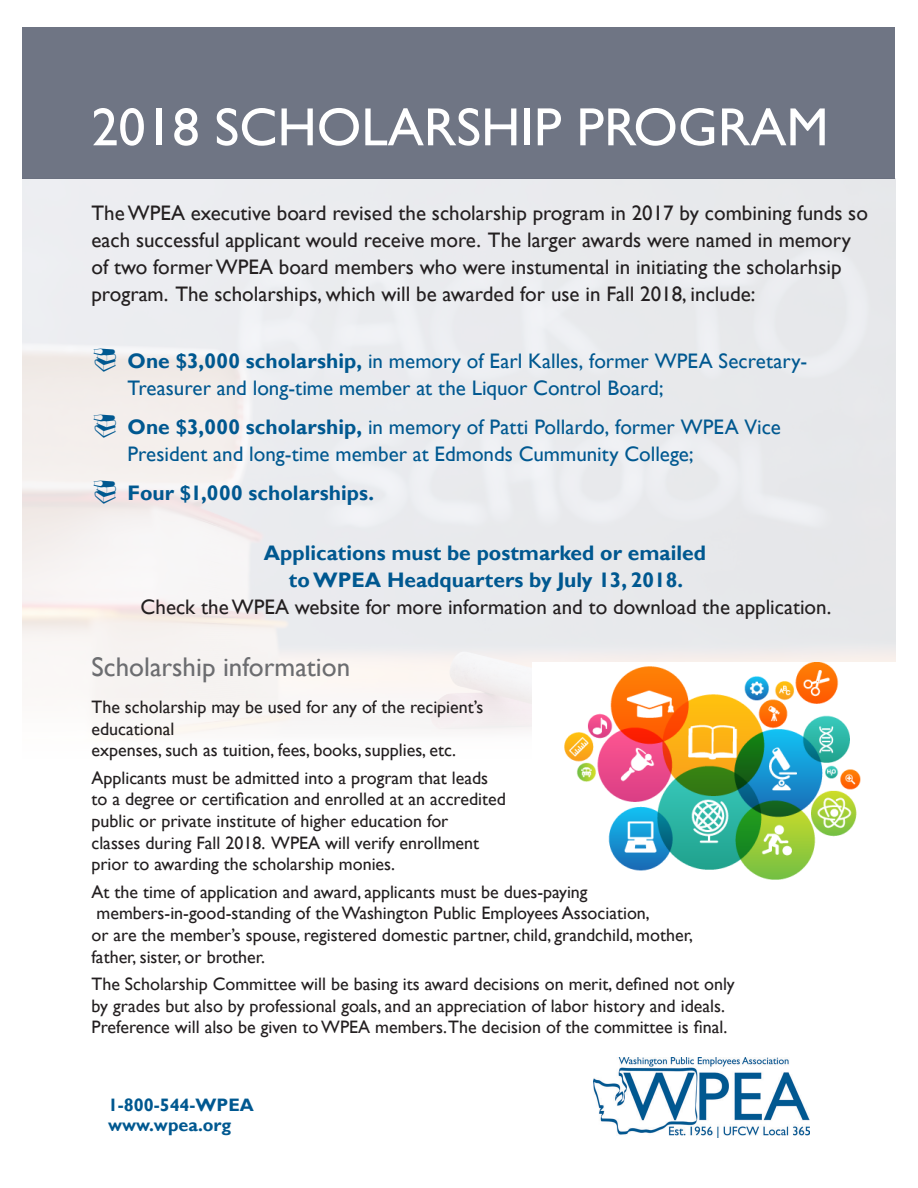
<style>
.page{position:relative;width:918px;height:1188px;background:#fff}
.page>*{position:absolute;margin:0;border:0;box-sizing:border-box;transform-origin:0 0}
.Headline{font:54px "Gill Sans";color:#fff}
.Headline-2{font:27px "Gill Sans";color:#6c6d70}
.Body_14{font:21px/27px "Gill Sans";color:#231f20}
.t1{font:21px/27px "Gill Sans";color:#005890}
.Body_14-2{font:700 21px/27px "Gill Sans";color:#005890;text-align:center}
.Body__3_col{font:18px/21.6px "Gill Sans";color:#231f20}
.Body_14-3{font:700 18px "Gill Sans";color:#005890}
.s1{font-weight:700}
.s2{font-weight:400;color:#231f20}
</style>
<div class="page">
<img style="left:22px;top:178px;width:873px;height:560px">
<div style="left:22px;top:27px;width:874px;height:151px;background:#6f7584"></div>
<img style="left:533px;top:662px;width:362px;height:217px">
<img style="left:594px;top:1058px;width:216px;height:80px">
<svg style="left:94px;top:348px;width:22px;height:23px"></svg>
<svg style="left:94px;top:414px;width:22px;height:23px"></svg>
<svg style="left:94px;top:480px;width:22px;height:23px"></svg>
<p class="Headline" style="left:91px;top:96px;width:739px">2018 SCHOLARSHIP PROGRAM</p>
<p class="Body_14" style="left:91px;top:200px;width:778px">The WPEA executive board revised the scholarship program in 2017 by combining funds so each successful applicant would receive more. The larger awards were named in memory of two former WPEA board members who were instumental in initiating the scholarhsip program. The scholarships, which will be awarded for use in Fall 2018, include:</p>
<p class="t1" style="left:127px;top:347px;width:681px"><span class="s1">One $3,000 scholarship,</span> in memory of Earl Kalles, former WPEA Secretary-<br>Treasurer and long-time member at the Liquor Control Board;</p>
<p class="t1" style="left:127px;top:413px;width:655px"><span class="s1">One $3,000 scholarship,</span> in memory of Patti Pollardo, former WPEA Vice<br>President and long-time member at Edmonds Cummunity College;</p>
<p class="Body_14-2" style="left:127px;top:480px;width:248px">Four $1,000 scholarships.</p>
<p class="Body_14-2" style="left:141px;top:540px;width:692px">Applications must be postmarked or emailed<br>to WPEA Headquarters by July 13, 2018.<br><span class="s2">Check the WPEA website for more information and to download the application.</span></p>
<p class="Headline-2" style="left:91px;top:652px;width:260px">Scholarship information</p>
<p class="Body__3_col" style="left:91px;top:697px;width:393px">The scholarship may be used for any of the recipient’s educational<br>expenses, such as tuition, fees, books, supplies, etc.</p>
<p class="Body__3_col" style="left:91px;top:767px;width:416px">Applicants must be admitted into a program that leads to a degree or certification and enrolled at an accredited public or private institute of higher education for<br>classes during Fall 2018. WPEA will verify enrollment prior to awarding the scholarship monies.</p>
<p class="Body__3_col" style="left:91px;top:881px;width:603px">At the time of application and award, applicants must be dues-paying members-in-good-standing of the Washington Public Employees Association,<br>or are the member’s spouse, registered domestic partner, child, grandchild, mother, father, sister, or brother.</p>
<p class="Body__3_col" style="left:91px;top:974px;width:645px">The Scholarship Committee will be basing its award decisions on merit, defined not only by grades but also by professional goals, and an appreciation of labor history and ideals.<br>Preference will also be given to WPEA members.The decision of the committee is final.</p>
<p class="Body_14-3" style="left:108px;top:1095px;width:147px">1-800-544-WPEA</p>
<p class="Body_14-3" style="left:108px;top:1114px;width:125px">www.wpea.org</p>
</div>
